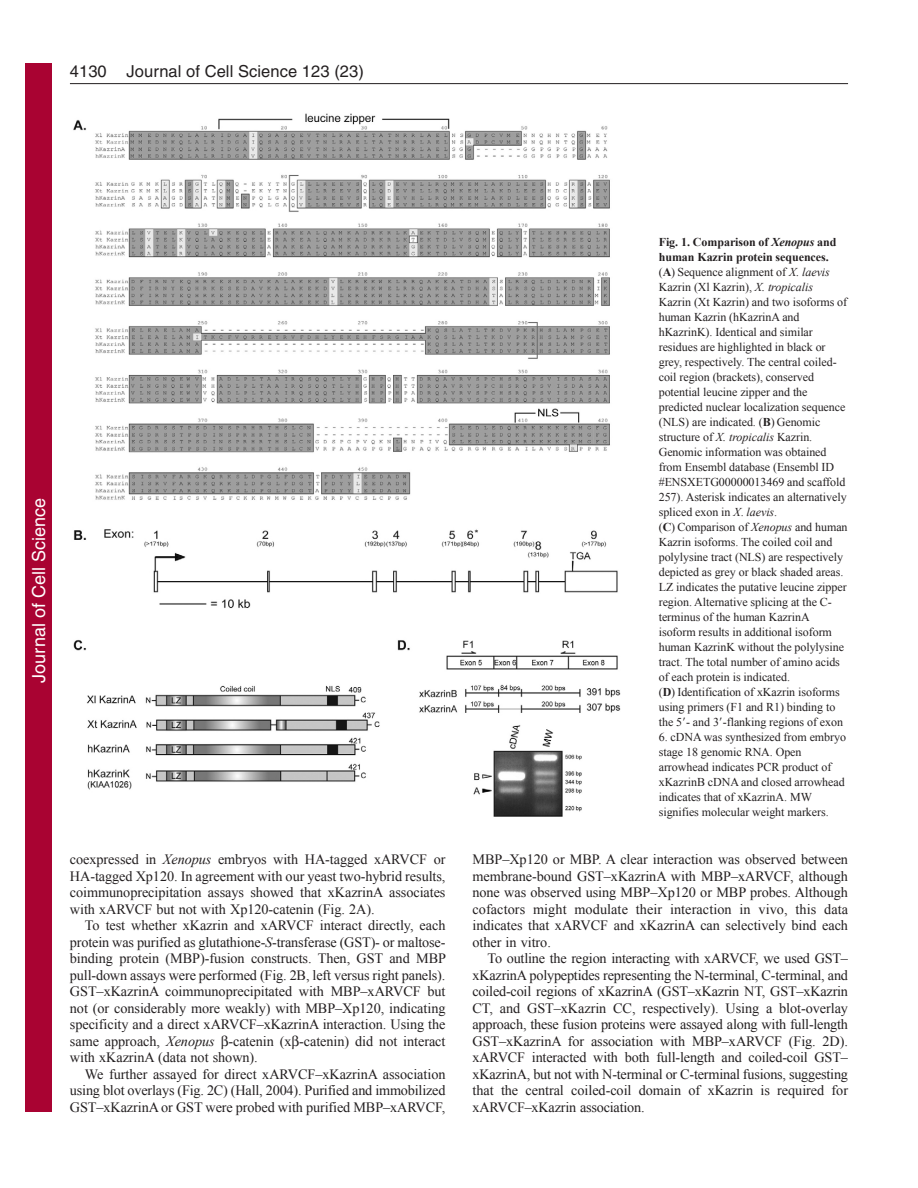
<style>
.page{position:relative;width:918px;height:1188px;background:#fff}
.page>*{position:absolute;margin:0;border:0;box-sizing:border-box;transform-origin:0 0}
.t1{font:18px "Helvetica";color:#fff}
.t2{font:16.5px "Helvetica";letter-spacing:.005em;color:#231f20}
.t3{font:14.25px/16.5px "Times New Roman";letter-spacing:-.005em;color:#231f20;text-align:justify}
.t4{font:12px/15px "Times New Roman";letter-spacing:-.005em;color:#231f20}
.s1{font-style:italic}
.s2{font-weight:700}
.s3{font-weight:700;font-style:italic}
.s4{font-family:"Mathematical Pi One"}
</style>
<div class="page">
<hr style="left:70px;top:83px;width:778px;height:1px;background:#231f20">
<img style="left:73px;top:113px;width:548px;height:704px">
<div style="left:26px;top:64px;width:26px;height:1048px;background:#a90332"></div>
<p class="t2" style="left:70px;top:65px;width:295px">4130 Journal of Cell Science 123 (23)</p>
<p class="t1" style="left:28px;top:683px;width:186px;rotate:-90deg">Journal of Cell Science</p>
<p class="t3" style="left:70px;top:851px;width:377px">coexpressed in <span class="s1">Xenopus</span> embryos with HA-tagged xARVCF or HA-tagged Xp120. In agreement with our yeast two-hybrid results, coimmunoprecipitation assays showed that xKazrinA associates with xARVCF but not with Xp120-catenin (Fig. 2A).</p>
<p class="t3" style="left:70px;top:917px;width:378px;text-indent:15px">To test whether xKazrin and xARVCF interact directly, each protein was purified as glutathione-<span class="s1">S</span>-transferase (GST)- or maltose&shy;binding protein (MBP)-fusion constructs. Then, GST and MBP pull-down assays were performed (Fig. 2B, left versus right panels).<br>GST–xKazrinA coimmunoprecipitated with MBP–xARVCF but not (or considerably more weakly) with MBP–Xp120, indicating specificity and a direct xARVCF–xKazrinA interaction. Using the same approach, <span class="s1">Xenopus</span> -catenin (x -catenin) did not interact with xKazrinA (data not shown).</p>
<p class="t3" style="left:70px;top:1065px;width:377px;text-indent:15px">We further assayed for direct xARVCF–xKazrinA association using blot overlays (Fig. 2C) (Hall, 2004). Purified and immobilized GST–xKazrinA or GST were probed with purified MBP–xARVCF,</p>
<p class="t4" style="left:659px;top:235px;width:190px"><span class="s2">Fig. 1. Comparison of</span> <span class="s3">Xenopus</span> <span class="s2">and human Kazrin protein sequences. </span>(<span class="s2">A</span>) Sequence alignment of <span class="s1">X. laevis </span>Kazrin (Xl Kazrin), <span class="s1">X. tropicalis </span>Kazrin (Xt Kazrin) and two isoforms of human Kazrin (hKazrinA and hKazrinK). Identical and similar residues are highlighted in black or grey, respectively. The central coiled&shy;coil region (brackets), conserved potential leucine zipper and the predicted nuclear localization sequence (NLS) are indicated. (<span class="s2">B</span>) Genomic structure of <span class="s1">X. tropicalis</span> Kazrin.<br>Genomic information was obtained from Ensembl database (Ensembl ID #ENSXETG00000013469 and scaffold 257). Asterisk indicates an alternatively spliced exon in <span class="s1">X</span>. <span class="s1">laevis</span>.<br>(<span class="s2">C</span>) Comparison of <span class="s1">Xenopus</span> and human Kazrin isoforms. The coiled coil and polylysine tract (NLS) are respectively depicted as grey or black shaded areas.<br>LZ indicates the putative leucine zipper region. Alternative splicing at the C&shy;terminus of the human KazrinA isoform results in additional isoform human KazrinK without the polylysine tract. The total number of amino acids of each protein is indicated.<br>(<span class="s2">D</span>) Identification of xKazrin isoforms using primers (F1 and R1) binding to the 5<span class="s4">-</span>- and 3<span class="s4">-</span>-flanking regions of exon</p>
<p class="t4" style="left:659px;top:730px;width:189px">6. cDNA was synthesized from embryo stage 18 genomic RNA. Open arrowhead indicates PCR product of xKazrinB cDNA and closed arrowhead indicates that of xKazrinA. MW signifies molecular weight markers.</p>
<p class="t3" style="left:473px;top:851px;width:377px">MBP–Xp120 or MBP. A clear interaction was observed between membrane-bound GST–xKazrinA with MBP–xARVCF, although none was observed using MBP–Xp120 or MBP probes. Although cofactors might modulate their interaction in vivo, this data indicates that xARVCF and xKazrinA can selectively bind each other in vitro.</p>
<p class="t3" style="left:473px;top:950px;width:377px;text-indent:15px">To outline the region interacting with xARVCF, we used GST– xKazrinA polypeptides representing the N-terminal, C-terminal, and coiled-coil regions of xKazrinA (GST–xKazrin NT, GST–xKazrin CT, and GST–xKazrin CC, respectively). Using a blot-overlay approach, these fusion proteins were assayed along with full-length GST–xKazrinA for association with MBP–xARVCF (Fig. 2D). xARVCF interacted with both full-length and coiled-coil GST– xKazrinA, but not with N-terminal or C-terminal fusions, suggesting that the central coiled-coil domain of xKazrin is required for xARVCF–xKazrin association.</p>
</div>
